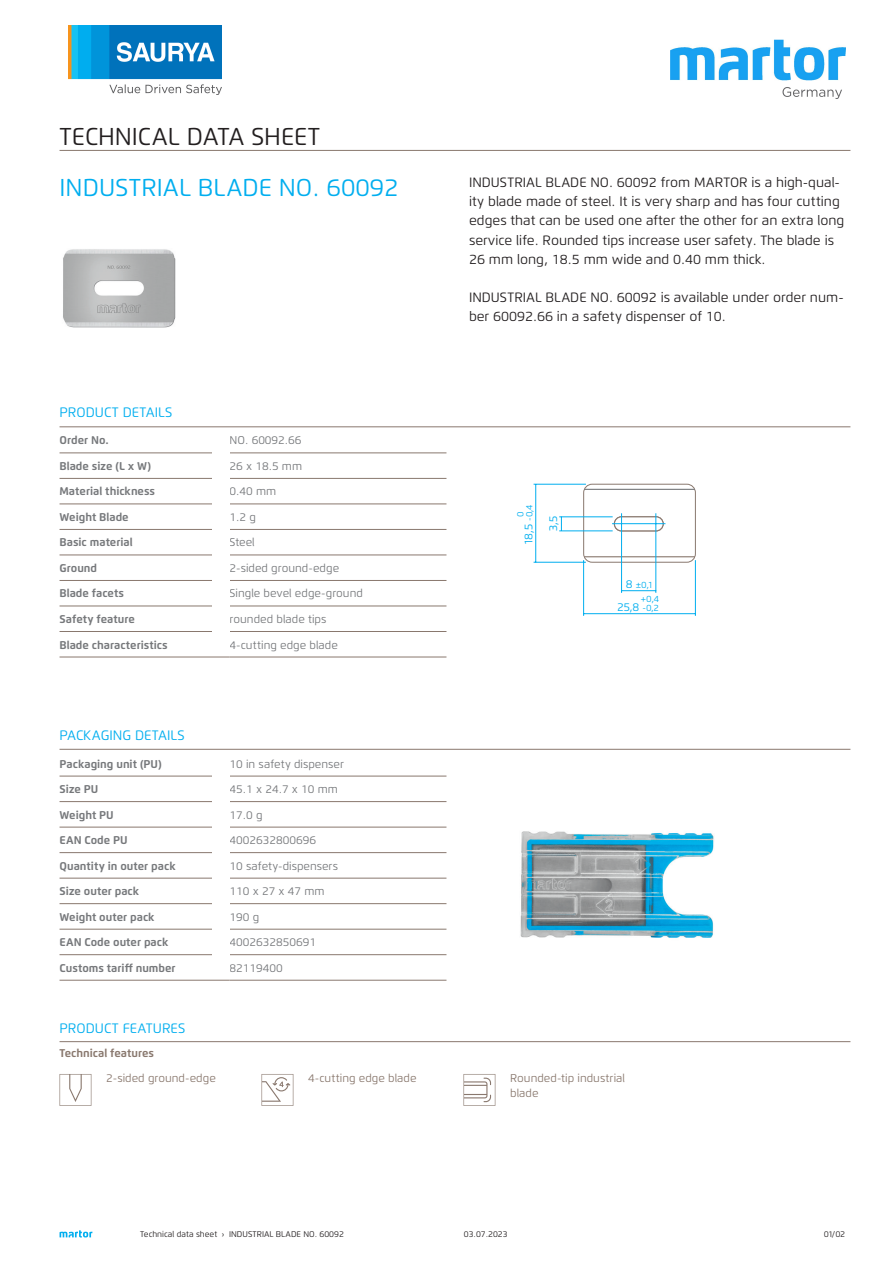
<style>
.page{position:relative;width:893px;height:1263px;background:#fff}
.page>*{position:absolute;margin:0;border:0;box-sizing:border-box;transform-origin:0 0}
.t1{font:24.3px "Flexo";color:#00aeef}
.t2{font:24.3px "Flexo";color:#231f20}
.t3{font:13.65px "Flexo";color:#00aeef}
.t4{font:13.5px/19.2px "Flexo";color:#231f20}
.t5{font:700 11.25px "Flexo";color:#76787b}
.t6{font:11.25px "Flexo";color:#76787b}
.t7{font:11.25px/14.9px "Flexo";color:#89786e}
.t8{font:11.25px "Flexo";color:#00aeef}
.t9{font:700 11.25px "Flexo";color:#89786e}
.t10{font:9px "Flexo";color:#00aeef}
.t11{font:8.25px "Flexo";color:#231f20}
.s1{font-size:9px}
.s2{font-size:11.25px}
</style>
<div class="page">
<svg style="left:60px;top:1230px;width:32px;height:7px"></svg>
<hr style="left:60px;top:426px;width:790px;height:1px;background:#89786e">
<hr style="left:60px;top:150px;width:790px;height:1px;background:#89786e">
<hr style="left:230px;top:657px;width:216px;height:1px;background:#89786e">
<hr style="left:60px;top:657px;width:170px;height:1px;background:#89786e">
<hr style="left:230px;top:631px;width:216px;height:1px;background:#89786e">
<hr style="left:60px;top:631px;width:170px;height:1px;background:#89786e">
<hr style="left:230px;top:606px;width:216px;height:1px;background:#89786e">
<hr style="left:60px;top:606px;width:170px;height:1px;background:#89786e">
<hr style="left:230px;top:580px;width:216px;height:1px;background:#89786e">
<hr style="left:60px;top:580px;width:170px;height:1px;background:#89786e">
<hr style="left:230px;top:555px;width:216px;height:1px;background:#89786e">
<hr style="left:60px;top:555px;width:170px;height:1px;background:#89786e">
<hr style="left:230px;top:529px;width:216px;height:1px;background:#89786e">
<hr style="left:60px;top:529px;width:170px;height:1px;background:#89786e">
<hr style="left:230px;top:503px;width:216px;height:1px;background:#89786e">
<hr style="left:60px;top:503px;width:170px;height:1px;background:#89786e">
<hr style="left:230px;top:478px;width:216px;height:1px;background:#89786e">
<hr style="left:60px;top:478px;width:170px;height:1px;background:#89786e">
<hr style="left:230px;top:452px;width:216px;height:1px;background:#89786e">
<hr style="left:60px;top:452px;width:170px;height:1px;background:#89786e">
<div style="left:213px;top:429px;width:17px;height:220px;background:#fff"></div>
<hr style="left:60px;top:749px;width:790px;height:1px;background:#89786e">
<hr style="left:230px;top:980px;width:216px;height:1px;background:#89786e">
<hr style="left:60px;top:980px;width:170px;height:1px;background:#89786e">
<hr style="left:230px;top:954px;width:216px;height:1px;background:#89786e">
<hr style="left:60px;top:954px;width:170px;height:1px;background:#89786e">
<hr style="left:230px;top:929px;width:216px;height:1px;background:#89786e">
<hr style="left:60px;top:929px;width:170px;height:1px;background:#89786e">
<hr style="left:230px;top:903px;width:216px;height:1px;background:#89786e">
<hr style="left:60px;top:903px;width:170px;height:1px;background:#89786e">
<hr style="left:230px;top:878px;width:216px;height:1px;background:#89786e">
<hr style="left:60px;top:878px;width:170px;height:1px;background:#89786e">
<hr style="left:230px;top:852px;width:216px;height:1px;background:#89786e">
<hr style="left:60px;top:852px;width:170px;height:1px;background:#89786e">
<hr style="left:230px;top:827px;width:216px;height:1px;background:#89786e">
<hr style="left:60px;top:827px;width:170px;height:1px;background:#89786e">
<hr style="left:230px;top:801px;width:216px;height:1px;background:#89786e">
<hr style="left:60px;top:801px;width:170px;height:1px;background:#89786e">
<hr style="left:230px;top:776px;width:216px;height:1px;background:#89786e">
<hr style="left:60px;top:776px;width:170px;height:1px;background:#89786e">
<div style="left:213px;top:752px;width:17px;height:220px;background:#fff"></div>
<hr style="left:60px;top:1041px;width:790px;height:1px;background:#89786e">
<svg style="left:60px;top:1074px;width:31px;height:32px"></svg>
<svg style="left:261px;top:1074px;width:32px;height:32px"></svg>
<svg style="left:463px;top:1074px;width:32px;height:32px"></svg>
<img style="left:63px;top:249px;width:113px;height:79px">
<div style="left:583px;top:484px;width:113px;height:78px;border:1px solid #89786e;border-radius:9px"></div>
<hr style="left:584px;top:489px;width:111px;height:1px;background:#76787b">
<svg style="left:583px;top:516px;width:113px;height:42px"></svg>
<svg style="left:614px;top:517px;width:49px;height:14px"></svg>
<div style="left:614px;top:516px;width:50px;height:15px;border:1px solid #89786e;border-radius:7px"></div>
<hr style="left:534px;top:562px;width:52px;height:1px;background:#00aeef">
<hr style="left:534px;top:484px;width:52px;height:1px;background:#00aeef">
<hr style="left:535px;top:484px;width:1px;height:78px;background:#00aeef">
<hr style="left:559px;top:516px;width:54px;height:1px;background:#00aeef">
<hr style="left:612px;top:523px;width:53px;height:1px;background:#00aeef">
<hr style="left:559px;top:530px;width:54px;height:1px;background:#00aeef">
<svg style="left:561px;top:517px;width:1px;height:13px"></svg>
<hr style="left:621px;top:513px;width:1px;height:80px;background:#00aeef">
<hr style="left:655px;top:513px;width:1px;height:80px;background:#00aeef">
<hr style="left:621px;top:590px;width:35px;height:1px;background:#00aeef">
<hr style="left:583px;top:560px;width:1px;height:56px;background:#00aeef">
<hr style="left:695px;top:560px;width:1px;height:56px;background:#00aeef">
<hr style="left:584px;top:613px;width:111px;height:1px;background:#00aeef">
<img style="left:520px;top:831px;width:194px;height:107px">
<img style="left:68px;top:26px;width:153px;height:68px">
<img style="left:670px;top:39px;width:176px;height:60px">
<h1 class="t2" style="left:60px;top:121px;width:262px">TECHNICAL DATA SHEET</h1>
<h1 class="t1" style="left:60px;top:172px;width:341px">INDUSTRIAL BLADE NO. 60092</h1>
<p class="t3" style="left:60px;top:404px;width:114px">PRODUCT DETAILS</p>
<p class="t5" style="left:60px;top:434px;width:51px">Order No.</p>
<p class="t6" style="left:230px;top:434px;width:73px">NO. 60092.66</p>
<p class="t5" style="left:60px;top:459px;width:93px">Blade size (L x W)</p>
<p class="t6" style="left:230px;top:459px;width:74px">26 x 18.5 mm</p>
<p class="t5" style="left:60px;top:485px;width:97px">Material thickness</p>
<p class="t6" style="left:230px;top:485px;width:48px">0.40 mm</p>
<p class="t5" style="left:60px;top:510px;width:71px">Weight Blade</p>
<p class="t6" style="left:230px;top:510px;width:28px">1.2 g</p>
<p class="t5" style="left:60px;top:536px;width:75px">Basic material</p>
<p class="t6" style="left:230px;top:536px;width:27px">Steel</p>
<p class="t5" style="left:60px;top:561px;width:39px">Ground</p>
<p class="t6" style="left:230px;top:561px;width:111px">2-sided ground-edge</p>
<p class="t5" style="left:60px;top:587px;width:66px">Blade facets</p>
<p class="t6" style="left:230px;top:587px;width:135px">Single bevel edge-ground</p>
<p class="t5" style="left:60px;top:612px;width:77px">Safety feature</p>
<p class="t6" style="left:230px;top:612px;width:98px">rounded blade tips</p>
<p class="t5" style="left:60px;top:638px;width:110px">Blade characteristics</p>
<p class="t6" style="left:230px;top:638px;width:110px">4-cutting edge blade</p>
<p class="t3" style="left:60px;top:727px;width:127px">PACKAGING DETAILS</p>
<p class="t5" style="left:60px;top:757px;width:104px">Packaging unit (PU)</p>
<p class="t6" style="left:230px;top:757px;width:116px">10 in safety dispenser</p>
<p class="t5" style="left:60px;top:782px;width:40px">Size PU</p>
<p class="t6" style="left:230px;top:782px;width:110px">45.1 x 24.7 x 10 mm</p>
<p class="t5" style="left:60px;top:808px;width:56px">Weight PU</p>
<p class="t6" style="left:230px;top:808px;width:35px">17.0 g</p>
<p class="t5" style="left:60px;top:833px;width:70px">EAN Code PU</p>
<p class="t6" style="left:230px;top:833px;width:88px">4002632800696</p>
<p class="t5" style="left:60px;top:859px;width:118px">Quantity in outer pack</p>
<p class="t6" style="left:230px;top:859px;width:110px">10 safety-dispensers</p>
<p class="t5" style="left:60px;top:884px;width:81px">Size outer pack</p>
<p class="t6" style="left:230px;top:884px;width:97px">110 x 27 x 47 mm</p>
<p class="t5" style="left:60px;top:910px;width:97px">Weight outer pack</p>
<p class="t6" style="left:230px;top:910px;width:31px">190 g</p>
<p class="t5" style="left:60px;top:935px;width:110px">EAN Code outer pack</p>
<p class="t6" style="left:230px;top:935px;width:88px">4002632850691</p>
<p class="t5" style="left:60px;top:961px;width:118px">Customs tariff number</p>
<p class="t6" style="left:230px;top:961px;width:55px">82119400</p>
<p class="t4" style="left:469px;top:173px;width:377px">INDUSTRIAL BLADE NO. 60092 from MARTOR is a high-qual&shy;ity blade made of steel. It is very sharp and has four cutting edges that can be used one after the other for an extra long service life. Rounded tips increase user safety. The blade is 26 mm long, 18.5 mm wide and 0.40 mm thick.</p>
<p class="t4" style="left:469px;top:288px;width:376px">INDUSTRIAL BLADE NO. 60092 is available under order num&shy;ber 60092.66 in a safety dispenser of 10.</p>
<p class="t8" style="left:522px;top:544px;width:41px;rotate:-90deg">18,5 <span class="s1">-0,4</span></p>
<p class="t10" style="left:515px;top:517px;width:7px;rotate:-90deg">0</p>
<p class="t8" style="left:546px;top:531px;width:16px;rotate:-90deg">3,5</p>
<p class="t10" style="left:626px;top:579px;width:28px"><span class="s2">8</span> ±0,1</p>
<p class="t8" style="left:618px;top:600px;width:42px">25,8 <span class="s1">-0,2</span></p>
<p class="t10" style="left:641px;top:594px;width:20px">+0,4</p>
<p class="t3" style="left:60px;top:1020px;width:127px">PRODUCT FEATURES</p>
<p class="t9" style="left:60px;top:1046px;width:96px">Technical features</p>
<p class="t7" style="left:106px;top:1071px;width:111px">2-sided ground-edge</p>
<p class="t7" style="left:308px;top:1071px;width:110px">4-cutting edge blade</p>
<p class="t7" style="left:510px;top:1071px;width:116px">Rounded-tip industrial blade</p>
<p class="t11" style="left:140px;top:1229px;width:205px">Technical data sheet › INDUSTRIAL BLADE NO. 60092</p>
<p class="t11" style="left:464px;top:1229px;width:45px">03.07.2023</p>
<p class="t11" style="left:824px;top:1230px;width:23px">01/02</p>
</div>
